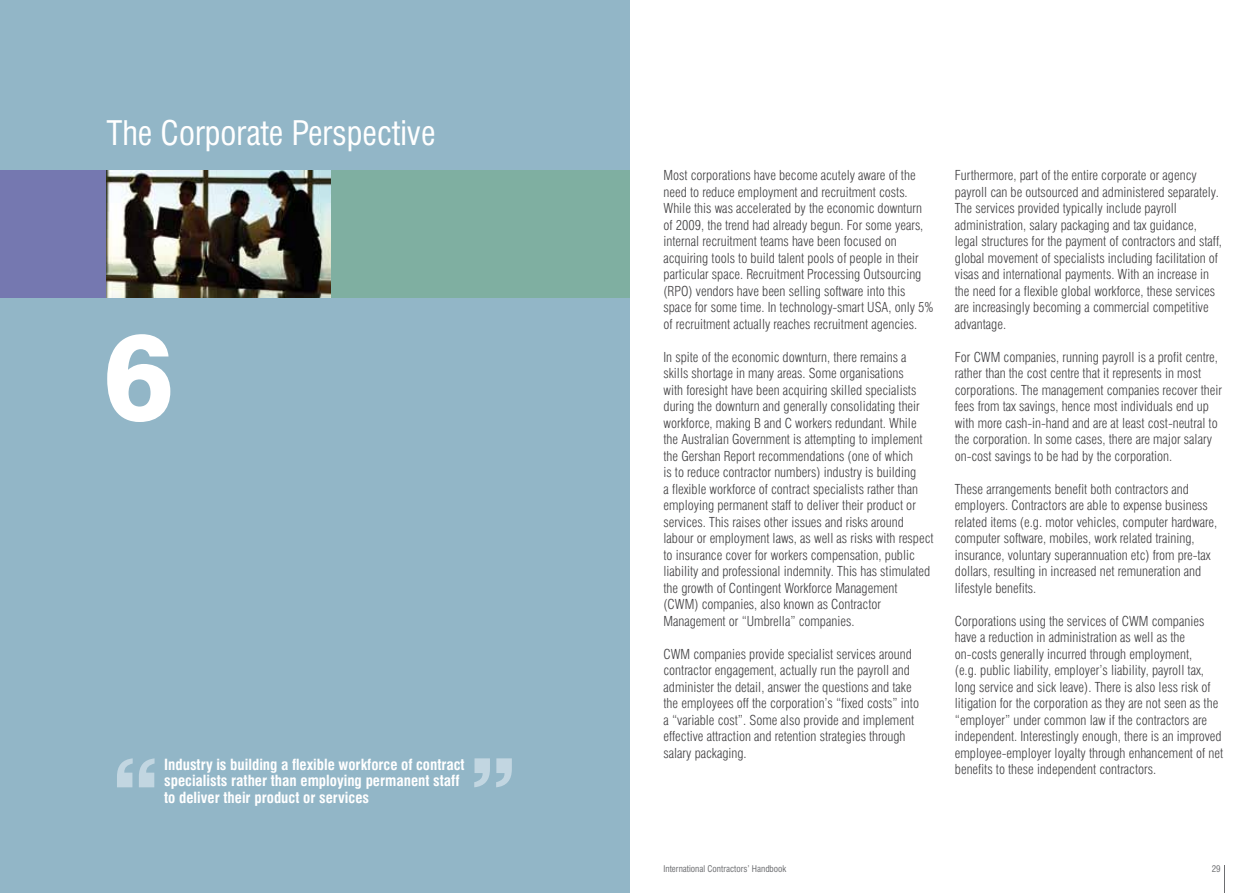
<style>
.page{position:relative;width:1259px;height:893px;background:#fff}
.page>*{position:absolute;margin:0;border:0;box-sizing:border-box;transform-origin:0 0}
.t1{font:800 120px "Swiss 721 BT";color:#fff}
.t2{font:condensed 33px "Swiss 721 BT";color:#fff}
.t3{font:700 condensed 15px/16.5px "Swiss 721 BT";color:#fff}
.t4{font:300 condensed 13.5px/16.5px "Swiss 721 BT";color:#414042}
.t5{font:condensed 9px "Swiss 721 BT";color:#6d6e71}
</style>
<div class="page">
<svg style="left:1224px;top:865px;width:1px;height:28px"></svg>
<div style="left:0;top:0;width:629px;height:893px;background:#92b6c7"></div>
<div style="left:0;top:170px;width:629px;height:128px;background:#7fafa1"></div>
<div style="left:0;top:170px;width:106px;height:128px;background:#7578b0"></div>
<img style="left:106px;top:170px;width:225px;height:128px">
<svg style="left:117px;top:758px;width:38px;height:29px"></svg>
<svg style="left:474px;top:758px;width:38px;height:29px"></svg>
<h2 class="t2" style="left:106px;top:113px;width:331px">The Corporate Perspective</h2>
<h1 class="t1" style="left:103px;top:303px;width:72px">6</h1>
<p class="t3" style="left:164px;top:756px;width:302px">Industry is building a flexible workforce of contract specialists rather than employing permanent staff to deliver their product or services</p>
<p class="t4" style="left:663px;top:167px;width:271px">Most corporations have become acutely aware of the need to reduce employment and recruitment costs.<br>While this was accelerated by the economic downturn of 2009, the trend had already begun. For some years, internal recruitment teams have been focused on acquiring tools to build talent pools of people in their particular space. Recruitment Processing Outsourcing (RPO) vendors have been selling software into this space for some time. In technology-smart USA, only 5% of recruitment actually reaches recruitment agencies.</p>
<p class="t4" style="left:663px;top:349px;width:271px">In spite of the economic downturn, there remains a skills shortage in many areas. Some organisations<br>with foresight have been acquiring skilled specialists during the downturn and generally consolidating their workforce, making B and C workers redundant. While the Australian Government is attempting to implement the Gershan Report recommendations (one of which<br>is to reduce contractor numbers) industry is building<br>a flexible workforce of contract specialists rather than employing permanent staff to deliver their product or services. This raises other issues and risks around labour or employment laws, as well as risks with respect to insurance cover for workers compensation, public liability and professional indemnity. This has stimulated the growth of Contingent Workforce Management (CWM) companies, also known as Contractor Management or “Umbrella” companies.</p>
<p class="t4" style="left:663px;top:646px;width:257px">CWM companies provide specialist services around contractor engagement, actually run the payroll and administer the detail, answer the questions and take the employees off the corporation’s “fixed costs” into a “variable cost”. Some also provide and implement effective attraction and retention strategies through salary packaging.</p>
<p class="t4" style="left:955px;top:167px;width:268px">Furthermore, part of the entire corporate or agency payroll can be outsourced and administered separately.<br>The services provided typically include payroll administration, salary packaging and tax guidance, legal structures for the payment of contractors and staff, global movement of specialists including facilitation of visas and international payments. With an increase in the need for a flexible global workforce, these services are increasingly becoming a commercial competitive advantage.</p>
<p class="t4" style="left:955px;top:349px;width:269px">For CWM companies, running payroll is a profit centre, rather than the cost centre that it represents in most corporations. The management companies recover their fees from tax savings, hence most individuals end up with more cash-in-hand and are at least cost-neutral to the corporation. In some cases, there are major salary on-cost savings to be had by the corporation.</p>
<p class="t4" style="left:955px;top:481px;width:264px">These arrangements benefit both contractors and employers. Contractors are able to expense business related items (e.g. motor vehicles, computer hardware, computer software, mobiles, work related training, insurance, voluntary superannuation etc) from pre-tax dollars, resulting in increased net remuneration and lifestyle benefits.</p>
<p class="t4" style="left:955px;top:613px;width:270px">Corporations using the services of CWM companies have a reduction in administration as well as the on-costs generally incurred through employment,<br>(e.g. public liability, employer’s liability, payroll tax, long service and sick leave). There is also less risk of litigation for the corporation as they are not seen as the “employer” under common law if the contractors are independent. Interestingly enough, there is an improved employee-employer loyalty through enhancement of net benefits to these independent contractors.</p>
<p class="t5" style="left:663px;top:863px;width:124px">International Contractors’ Handbook</p>
<p class="t5" style="left:1211px;top:863px;width:10px">29</p>
</div>
